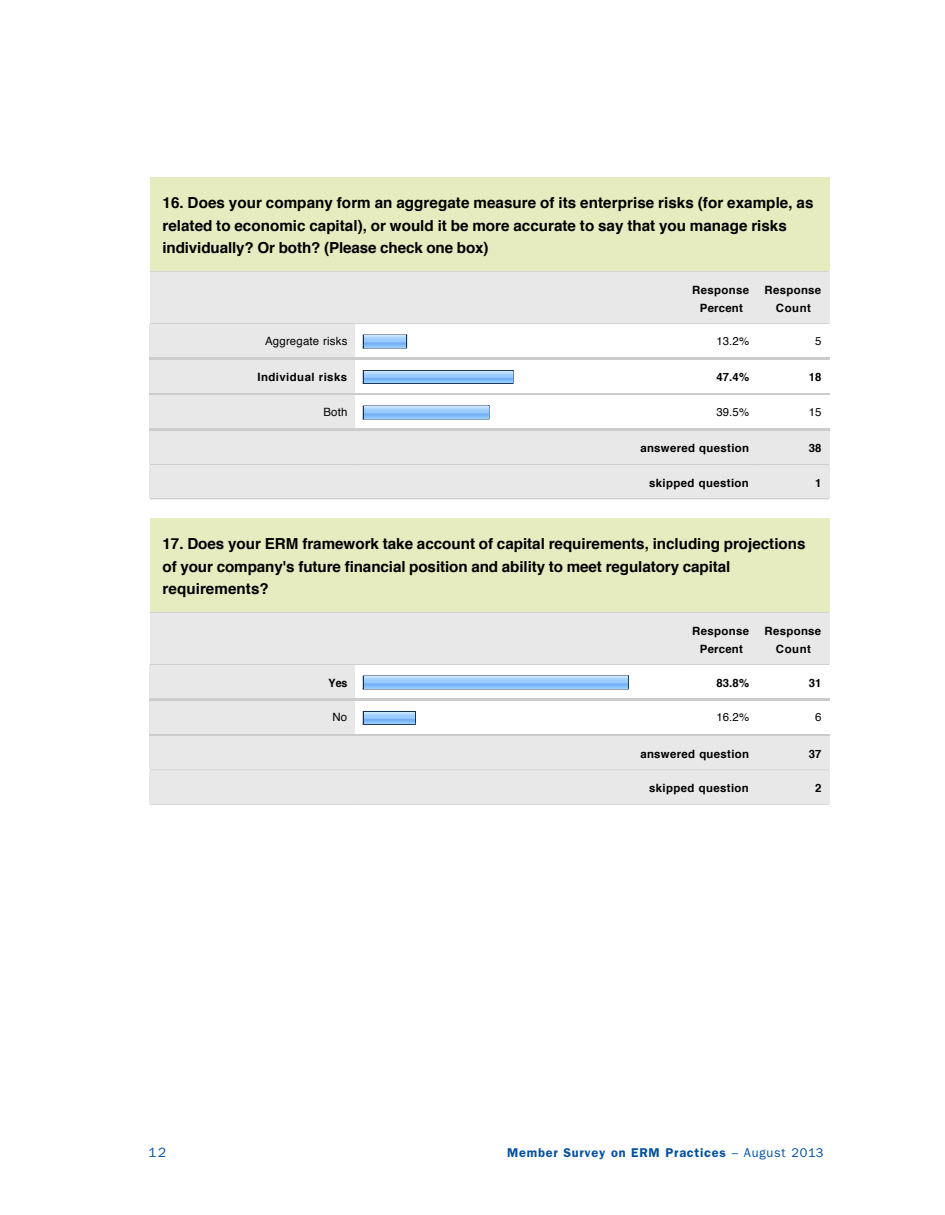
<style>
.page{position:relative;width:945px;height:1215px;background:#fff}
.page>*{position:absolute;margin:0;border:0;box-sizing:border-box;transform-origin:0 0}
.t1{font:700 15.15px/22.8px "Helvetica";color:#000}
.t2{font:13.5px "ITC Franklin Gothic Std";color:#01509f}
.t3{font:600 12.75px "ITC Franklin Gothic Std";letter-spacing:.06em;color:#01509f}
.t4{font:700 11.4px/17.7px "Helvetica";letter-spacing:.03em;color:#000;text-align:center}
.t5{font:11.4px "Helvetica";letter-spacing:.015em;color:#000}
.t6{font:700 11.4px "Helvetica";letter-spacing:.03em;color:#000;scale:.94 1}
.s1{font-weight:400}
</style>
<div class="page">
<hr style="left:150px;top:271px;width:679px;height:1px;background:#ccc">
<div style="left:150px;top:177px;width:679px;height:94px;background:#e6ecc0"></div>
<hr style="left:150px;top:323px;width:534px;height:1px;background:#ccc">
<div style="left:150px;top:272px;width:535px;height:51px;background:#e8e8e8"></div>
<hr style="left:685px;top:323px;width:71px;height:1px;background:#ccc">
<div style="left:685px;top:272px;width:72px;height:51px;background:#e8e8e8"></div>
<hr style="left:758px;top:323px;width:71px;height:1px;background:#ccc">
<div style="left:757px;top:272px;width:72px;height:51px;background:#e8e8e8"></div>
<hr style="left:150px;top:357px;width:205px;height:3px;background:#ccc">
<div style="left:150px;top:324px;width:205px;height:33px;background:#e8e8e8"></div>
<hr style="left:355px;top:357px;width:330px;height:3px;background:#ccc">
<hr style="left:365px;top:335px;width:41px;height:1px;background:#183154">
<svg style="left:363px;top:335px;width:1px;height:12px"></svg>
<svg style="left:406px;top:335px;width:1px;height:12px"></svg>
<hr style="left:363px;top:347px;width:43px;height:1px;background:#183154">
<hr style="left:685px;top:357px;width:72px;height:3px;background:#ccc">
<hr style="left:757px;top:357px;width:72px;height:3px;background:#ccc">
<hr style="left:150px;top:393px;width:205px;height:2px;background:#ccc">
<div style="left:150px;top:360px;width:205px;height:33px;background:#e8e8e8"></div>
<hr style="left:355px;top:393px;width:330px;height:2px;background:#ccc">
<hr style="left:365px;top:370px;width:148px;height:1px;background:#183154">
<svg style="left:363px;top:371px;width:1px;height:12px"></svg>
<svg style="left:512px;top:371px;width:2px;height:11px"></svg>
<hr style="left:363px;top:383px;width:150px;height:1px;background:#183154">
<hr style="left:685px;top:393px;width:72px;height:2px;background:#ccc">
<hr style="left:757px;top:393px;width:72px;height:2px;background:#ccc">
<hr style="left:150px;top:428px;width:205px;height:3px;background:#ccc">
<div style="left:150px;top:395px;width:205px;height:33px;background:#e8e8e8"></div>
<hr style="left:355px;top:428px;width:330px;height:3px;background:#ccc">
<hr style="left:365px;top:406px;width:124px;height:1px;background:#183154">
<svg style="left:363px;top:406px;width:1px;height:12px"></svg>
<svg style="left:488px;top:406px;width:2px;height:12px"></svg>
<hr style="left:363px;top:418px;width:126px;height:1px;background:#183154">
<hr style="left:685px;top:428px;width:72px;height:3px;background:#ccc">
<hr style="left:757px;top:428px;width:72px;height:3px;background:#ccc">
<hr style="left:150px;top:464px;width:205px;height:1px;background:#ccc">
<div style="left:150px;top:431px;width:205px;height:33px;background:#e8e8e8"></div>
<hr style="left:356px;top:464px;width:400px;height:1px;background:#ccc">
<div style="left:355px;top:431px;width:402px;height:33px;background:#e8e8e8"></div>
<hr style="left:758px;top:464px;width:71px;height:1px;background:#ccc">
<div style="left:757px;top:431px;width:72px;height:33px;background:#e8e8e8"></div>
<hr style="left:150px;top:498px;width:205px;height:1px;background:#ccc">
<div style="left:150px;top:465px;width:205px;height:33px;background:#e8e8e8"></div>
<hr style="left:356px;top:498px;width:400px;height:1px;background:#ccc">
<div style="left:355px;top:465px;width:402px;height:33px;background:#e8e8e8"></div>
<hr style="left:758px;top:498px;width:71px;height:1px;background:#ccc">
<div style="left:757px;top:465px;width:72px;height:33px;background:#e8e8e8"></div>
<hr style="left:150px;top:612px;width:679px;height:1px;background:#ccc">
<div style="left:150px;top:518px;width:679px;height:94px;background:#e6ecc0"></div>
<hr style="left:150px;top:664px;width:534px;height:1px;background:#ccc">
<div style="left:150px;top:613px;width:535px;height:51px;background:#e8e8e8"></div>
<hr style="left:685px;top:664px;width:71px;height:1px;background:#ccc">
<div style="left:685px;top:613px;width:72px;height:51px;background:#e8e8e8"></div>
<hr style="left:758px;top:664px;width:71px;height:1px;background:#ccc">
<div style="left:757px;top:613px;width:72px;height:51px;background:#e8e8e8"></div>
<hr style="left:150px;top:698px;width:205px;height:3px;background:#ccc">
<div style="left:150px;top:665px;width:205px;height:33px;background:#e8e8e8"></div>
<hr style="left:355px;top:698px;width:330px;height:3px;background:#ccc">
<hr style="left:365px;top:675px;width:263px;height:2px;background:#183154">
<svg style="left:363px;top:676px;width:1px;height:12px"></svg>
<svg style="left:628px;top:676px;width:1px;height:12px"></svg>
<hr style="left:363px;top:688px;width:265px;height:1px;background:#183154">
<hr style="left:685px;top:698px;width:72px;height:3px;background:#ccc">
<hr style="left:757px;top:698px;width:72px;height:3px;background:#ccc">
<hr style="left:150px;top:734px;width:205px;height:2px;background:#ccc">
<div style="left:150px;top:701px;width:205px;height:33px;background:#e8e8e8"></div>
<hr style="left:355px;top:734px;width:330px;height:2px;background:#ccc">
<hr style="left:365px;top:711px;width:50px;height:1px;background:#183154">
<svg style="left:363px;top:712px;width:1px;height:12px"></svg>
<hr style="left:363px;top:724px;width:52px;height:1px;background:#183154">
<hr style="left:685px;top:734px;width:72px;height:2px;background:#ccc">
<hr style="left:757px;top:734px;width:72px;height:2px;background:#ccc">
<hr style="left:150px;top:769px;width:205px;height:2px;background:#ccc">
<div style="left:150px;top:736px;width:205px;height:33px;background:#e8e8e8"></div>
<hr style="left:356px;top:769px;width:400px;height:2px;background:#ccc">
<div style="left:355px;top:736px;width:402px;height:33px;background:#e8e8e8"></div>
<hr style="left:758px;top:769px;width:71px;height:2px;background:#ccc">
<div style="left:757px;top:736px;width:72px;height:33px;background:#e8e8e8"></div>
<hr style="left:150px;top:804px;width:205px;height:1px;background:#ccc">
<div style="left:150px;top:771px;width:205px;height:33px;background:#e8e8e8"></div>
<hr style="left:356px;top:804px;width:400px;height:1px;background:#ccc">
<div style="left:355px;top:771px;width:402px;height:33px;background:#e8e8e8"></div>
<hr style="left:758px;top:804px;width:71px;height:1px;background:#ccc">
<div style="left:757px;top:771px;width:72px;height:33px;background:#e8e8e8"></div>
<p class="t1" style="left:163px;top:192px;width:653px">16. Does your company form an aggregate measure of its enterprise risks (for example, as related to economic capital), or would it be more accurate to say that you manage risks individually? Or both? (Please check one box)</p>
<p class="t4" style="left:692px;top:282px;width:58px">Response<br>Percent</p>
<p class="t4" style="left:765px;top:282px;width:58px">Response<br>Count</p>
<p class="t5" style="left:265px;top:336px;width:84px">Aggregate risks</p>
<p class="t5" style="left:716px;top:336px;width:34px">13.2%</p>
<p class="t5" style="left:815px;top:336px;width:8px">5</p>
<p class="t4" style="left:258px;top:370px;width:91px">Individual risks</p>
<p class="t4" style="left:716px;top:370px;width:34px">47.4%</p>
<p class="t4" style="left:809px;top:370px;width:14px">18</p>
<p class="t5" style="left:323px;top:407px;width:25px">Both</p>
<p class="t5" style="left:716px;top:407px;width:34px">39.5%</p>
<p class="t5" style="left:809px;top:407px;width:14px">15</p>
<p class="t4" style="left:640px;top:440px;width:110px">answered question</p>
<p class="t4" style="left:809px;top:440px;width:14px">38</p>
<p class="t4" style="left:649px;top:475px;width:101px">skipped question</p>
<p class="t4" style="left:815px;top:475px;width:8px">1</p>
<p class="t1" style="left:163px;top:533px;width:645px">17. Does your ERM framework take account of capital requirements, including projections of your company's future financial position and ability to meet regulatory capital requirements?</p>
<p class="t4" style="left:692px;top:623px;width:58px">Response<br>Percent</p>
<p class="t4" style="left:765px;top:623px;width:58px">Response<br>Count</p>
<p class="t6" style="left:329px;top:678px;width:22px">Yes</p>
<p class="t4" style="left:716px;top:675px;width:34px">83.8%</p>
<p class="t4" style="left:809px;top:675px;width:14px">31</p>
<p class="t5" style="left:332px;top:712px;width:16px">No</p>
<p class="t5" style="left:716px;top:712px;width:34px">16.2%</p>
<p class="t5" style="left:815px;top:712px;width:8px">6</p>
<p class="t4" style="left:640px;top:746px;width:110px">answered question</p>
<p class="t4" style="left:809px;top:746px;width:14px">37</p>
<p class="t4" style="left:649px;top:780px;width:101px">skipped question</p>
<p class="t4" style="left:815px;top:780px;width:8px">2</p>
<p class="t2" style="left:148px;top:1147px;width:19px">12</p>
<p class="t3" style="left:507px;top:1148px;width:318px">Member Survey on ERM Practices <span class="s1">– August 2013</span></p>
</div>
